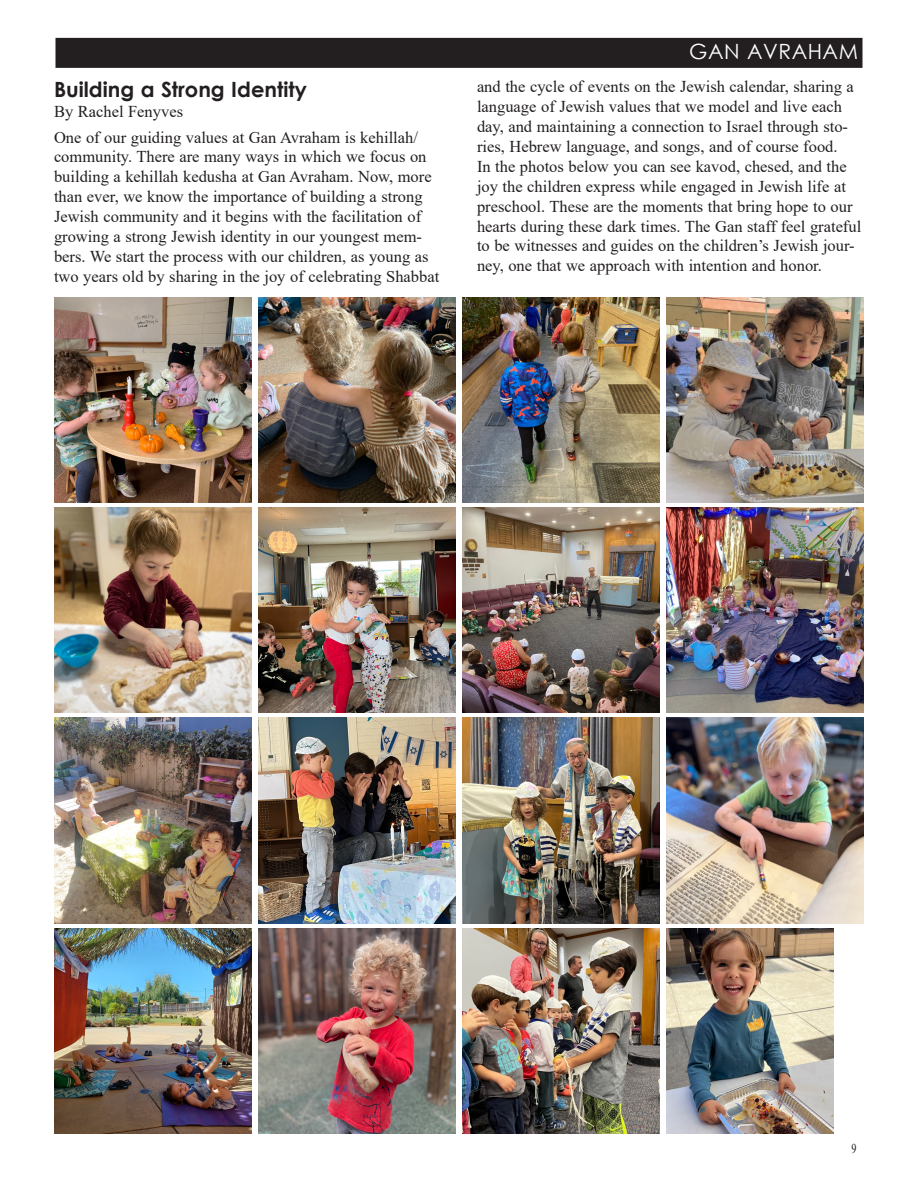
<style>
.page{position:relative;width:918px;height:1188px;background:#fff}
.page>*{position:absolute;margin:0;border:0;box-sizing:border-box;transform-origin:0 0}
.Headline{font:700 21px "Century Gothic";color:#231f20}
.Omer_Bar_Right{font:21px "Century Gothic";letter-spacing:.025em;color:#fff}
.Omer_Body{font:16.5px/20px "Times New Roman";color:#231f20}
.Byline{font:16.5px "Times New Roman";color:#231f20}
.t1{font:13.5px "Times New Roman";color:#231f20;scale:.75 1}
</style>
<div class="page">
<div style="left:56px;top:38px;width:806px;height:30px;background:#231f20"></div>
<img style="left:54px;top:297px;width:198px;height:206px">
<img style="left:258px;top:297px;width:198px;height:206px">
<img style="left:462px;top:297px;width:198px;height:206px">
<img style="left:666px;top:297px;width:198px;height:206px">
<img style="left:54px;top:507px;width:198px;height:206px">
<img style="left:666px;top:928px;width:167px;height:206px">
<img style="left:462px;top:507px;width:198px;height:206px">
<img style="left:666px;top:507px;width:198px;height:206px">
<img style="left:54px;top:718px;width:198px;height:206px">
<img style="left:258px;top:718px;width:198px;height:206px">
<img style="left:462px;top:718px;width:198px;height:206px">
<img style="left:666px;top:718px;width:198px;height:206px">
<img style="left:54px;top:928px;width:198px;height:206px">
<img style="left:258px;top:928px;width:198px;height:206px">
<img style="left:462px;top:928px;width:198px;height:206px">
<img style="left:258px;top:507px;width:198px;height:206px">
<p class="Headline" style="left:54px;top:73px;width:254px">Building a Strong Identity</p>
<p class="Byline" style="left:54px;top:99px;width:131px">By Rachel Fenyves</p>
<p class="Omer_Body" style="left:54px;top:126px;width:387px">One of our guiding values at Gan Avraham is kehillah/ community. There are many ways in which we focus on building a kehillah kedusha at Gan Avraham. Now, more than ever, we know the importance of building a strong Jewish community and it begins with the facilitation of growing a strong Jewish identity in our youngest mem&shy;bers. We start the process with our children, as young as two years old by sharing in the joy of celebrating Shabbat</p>
<p class="Omer_Bar_Right" style="left:689px;top:37px;width:170px">GAN AVRAHAM</p>
<p class="Omer_Body" style="left:477px;top:76px;width:386px">and the cycle of events on the Jewish calendar, sharing a language of Jewish values that we model and live each day, and maintaining a connection to Israel through sto&shy;ries, Hebrew language, and songs, and of course food.<br>In the photos below you can see kavod, chesed, and the joy the children express while engaged in Jewish life at preschool. These are the moments that bring hope to our hearts during these dark times. The Gan staff feel grateful to be witnesses and guides on the children’s Jewish jour&shy;ney, one that we approach with intention and honor.</p>
<p class="t1" style="left:852px;top:1139px;width:8px">9</p>
</div>
